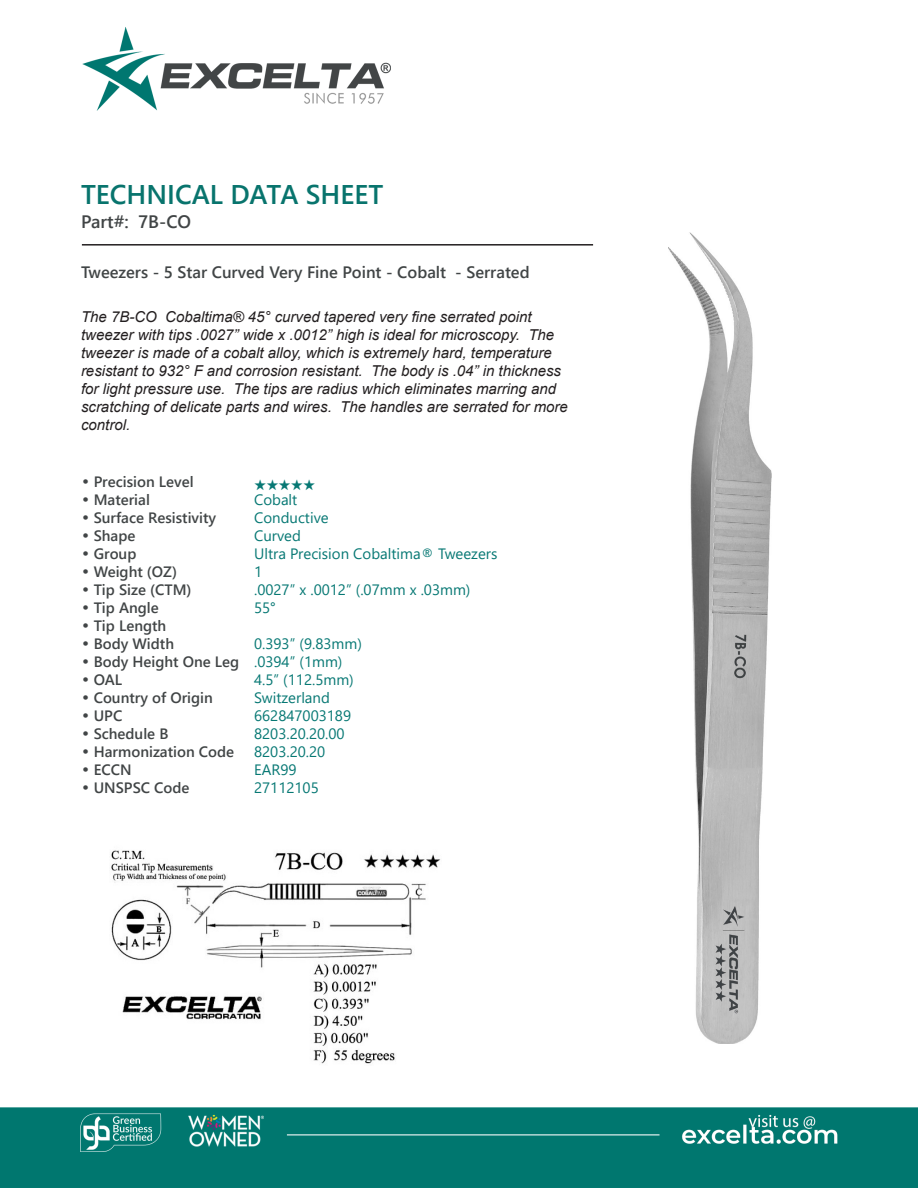
<style>
.page{position:relative;width:918px;height:1188px;background:#fff}
.page>*{position:absolute;margin:0;border:0;box-sizing:border-box;transform-origin:0 0}
.t1{font:700 27px "Yu Gothic UI";color:#08746d}
.t2{font:700 18px "Yu Gothic UI";color:#414546}
.t3{font:700 16.5px "Yu Gothic UI";color:#414546}
.t4{font:italic 15px/18px "Arial";color:#231f20}
.CT_s_CTM{font:700 15px "Yu Gothic UI";color:#414546}
.CT_s_CTM-2{font:15px "Yu Gothic UI";color:#077874}
.CT_s_CTM-3{font:15px "Zapf Ding Bats";color:#077874}
.s1{font-family:"Century Gothic";font-weight:400}
</style>
<div class="page">
<img style="left:0;top:27px;width:918px;height:1161px">
<img style="left:668px;top:232px;width:104px;height:812px">
<img style="left:100px;top:841px;width:342px;height:225px">
<hr style="left:82px;top:244px;width:511px;height:2px;background:#231f20">
<p class="t1" style="left:81px;top:178px;width:304px">TECHNICAL DATA SHEET</p>
<p class="t2" style="left:81px;top:212px;width:112px">Part#: 7B-CO</p>
<p class="t3" style="left:81px;top:262px;width:450px">Tweezers - 5 Star Curved Very Fine Point - Cobalt - Serrated</p>
<p class="t4" style="left:81px;top:308px;width:488px">The 7B-CO Cobaltima® 45° curved tapered very fine serrated point tweezer with tips .0027” wide x .0012” high is ideal for microscopy. The tweezer is made of a cobalt alloy, which is extremely hard, temperature resistant to 932° F and corrosion resistant. The body is .04” in thickness for light pressure use. The tips are radius which eliminates marring and scratching of delicate parts and wires. The handles are serrated for more control.</p>
<p class="CT_s_CTM" style="left:81px;top:473px;width:114px"><span class="s1">•</span> Precision Level</p>
<p class="CT_s_CTM-3" style="left:254px;top:476px;width:63px">★★★★★</p>
<p class="CT_s_CTM" style="left:81px;top:491px;width:70px"><span class="s1">•</span> Material</p>
<p class="CT_s_CTM-2" style="left:254px;top:485px;width:45px">Cobalt</p>
<p class="CT_s_CTM" style="left:81px;top:509px;width:137px"><span class="s1">•</span> Surface Resistivity</p>
<p class="CT_s_CTM-2" style="left:254px;top:503px;width:76px">Conductive</p>
<p class="CT_s_CTM" style="left:81px;top:527px;width:56px"><span class="s1">•</span> Shape</p>
<p class="CT_s_CTM-2" style="left:254px;top:521px;width:48px">Curved</p>
<p class="CT_s_CTM" style="left:81px;top:545px;width:57px"><span class="s1">•</span> Group</p>
<p class="CT_s_CTM-2" style="left:254px;top:539px;width:245px">Ultra Precision Cobaltima® Tweezers</p>
<p class="CT_s_CTM" style="left:81px;top:563px;width:98px"><span class="s1">•</span> Weight (OZ)</p>
<p class="CT_s_CTM-2" style="left:254px;top:557px;width:10px">1</p>
<p class="CT_s_CTM" style="left:81px;top:581px;width:112px"><span class="s1">•</span> Tip Size (CTM)</p>
<p class="CT_s_CTM-2" style="left:254px;top:575px;width:218px">.0027” x .0012” (.07mm x .03mm)</p>
<p class="CT_s_CTM" style="left:81px;top:599px;width:79px"><span class="s1">•</span> Tip Angle</p>
<p class="CT_s_CTM-2" style="left:254px;top:593px;width:23px">55°</p>
<p class="CT_s_CTM" style="left:81px;top:617px;width:87px"><span class="s1">•</span> Tip Length</p>
<p class="CT_s_CTM" style="left:81px;top:635px;width:95px"><span class="s1">•</span> Body Width</p>
<p class="CT_s_CTM-2" style="left:254px;top:629px;width:109px">0.393” (9.83mm)</p>
<p class="CT_s_CTM" style="left:81px;top:653px;width:160px"><span class="s1">•</span> Body Height One Leg</p>
<p class="CT_s_CTM-2" style="left:254px;top:647px;width:90px">.0394” (1mm)</p>
<p class="CT_s_CTM" style="left:81px;top:671px;width:43px"><span class="s1">•</span> OAL</p>
<p class="CT_s_CTM-2" style="left:254px;top:665px;width:101px">4.5” (112.5mm)</p>
<p class="CT_s_CTM" style="left:81px;top:689px;width:133px"><span class="s1">•</span> Country of Origin</p>
<p class="CT_s_CTM-2" style="left:254px;top:683px;width:77px">Switzerland</p>
<p class="CT_s_CTM" style="left:81px;top:707px;width:43px"><span class="s1">•</span> UPC</p>
<p class="CT_s_CTM-2" style="left:254px;top:701px;width:99px">662847003189</p>
<p class="CT_s_CTM" style="left:81px;top:725px;width:89px"><span class="s1">•</span> Schedule B</p>
<p class="CT_s_CTM-2" style="left:254px;top:719px;width:92px">8203.20.20.00</p>
<p class="CT_s_CTM" style="left:81px;top:743px;width:155px"><span class="s1">•</span> Harmonization Code</p>
<p class="CT_s_CTM-2" style="left:254px;top:737px;width:73px">8203.20.20</p>
<p class="CT_s_CTM" style="left:81px;top:761px;width:52px"><span class="s1">•</span> ECCN</p>
<p class="CT_s_CTM-2" style="left:254px;top:755px;width:44px">EAR99</p>
<p class="CT_s_CTM" style="left:81px;top:779px;width:110px"><span class="s1">•</span> UNSPSC Code</p>
<p class="CT_s_CTM-2" style="left:254px;top:773px;width:66px">27112105</p>
</div>
